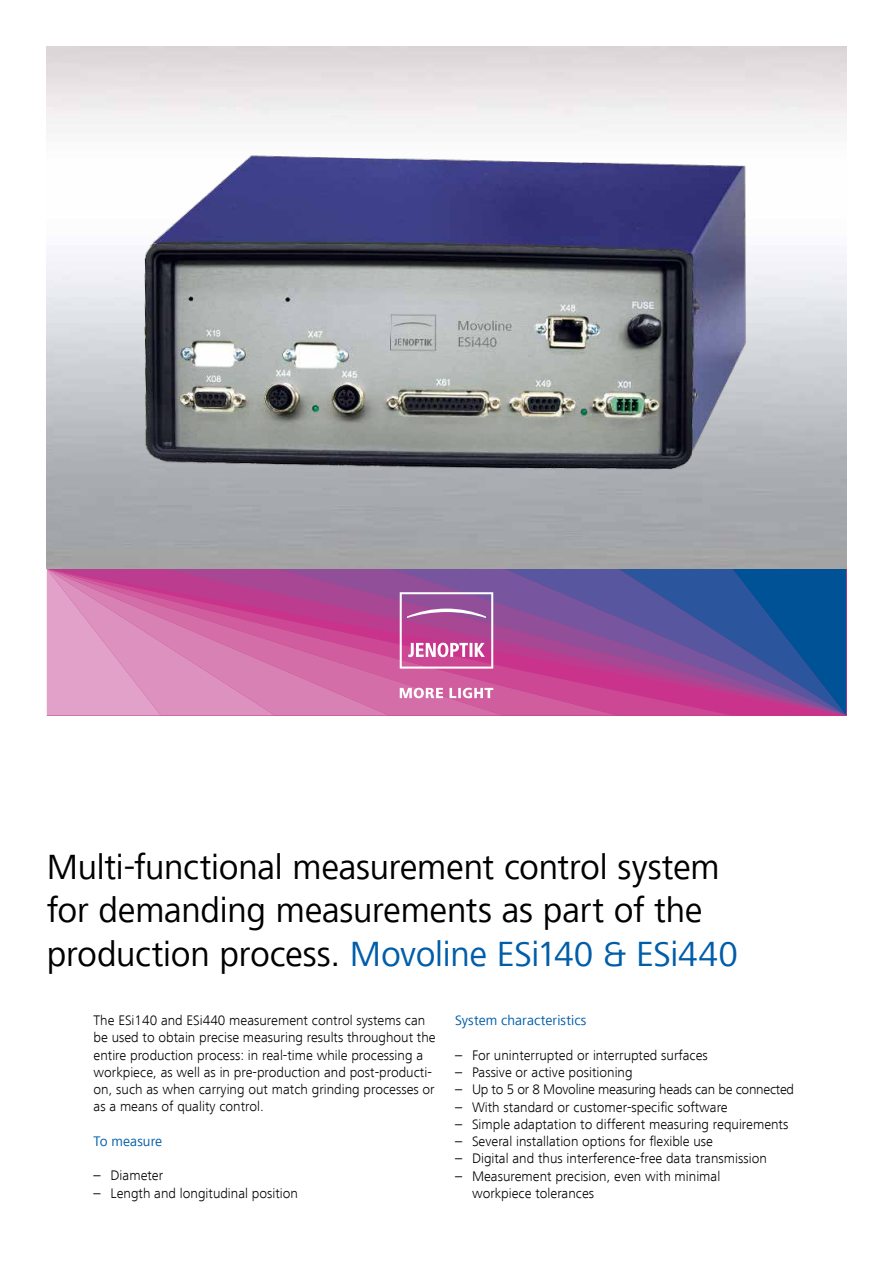
<style>
.page{position:relative;width:893px;height:1263px;background:#fff}
.page>*{position:absolute;margin:0;border:0;box-sizing:border-box;transform-origin:0 0}
.t1{font:36px/43.5px "Frutiger Next LT";letter-spacing:-.01em;color:#000}
.t2{font:300 14.25px/17.2px "Frutiger Next LT";color:#000}
.t3{font:300 14.25px "Frutiger Next LT";letter-spacing:-.02em;color:#000}
.t4{font:14.25px "Frutiger Next LT";letter-spacing:.005em;color:#005da9}
.s1{color:#005da9}
</style>
<div class="page">
<svg style="left:732px;top:569px;width:114px;height:146px;background:#2e5098"></svg>
<svg style="left:618px;top:569px;width:114px;height:146px;background:#754d99"></svg>
<svg style="left:47px;top:569px;width:571px;height:146px;background:#c065a5"></svg>
<svg style="left:400px;top:688px;width:43px;height:10px"></svg>
<svg style="left:449px;top:688px;width:44px;height:10px"></svg>
<svg style="left:400px;top:592px;width:93px;height:77px;background:#bf69a8"></svg>
<img style="left:133px;top:145px;width:627px;height:332px">
<h1 class="t1" style="left:47px;top:845px;width:693px">Multi-functional measurement control system for demanding measurements as part of the production process. <span class="s1">Movoline ESi140 &amp; ESi440</span></h1>
<p class="t2" style="left:94px;top:1012px;width:344px">The ESi140 and ESi440 measurement control systems can be used to obtain precise measuring results throughout the entire production process: in real-time while processing a workpiece, as well as in pre-production and post-producti&shy;on, such as when carrying out match grinding processes or as a means of quality control.</p>
<p class="t4" style="left:94px;top:1133px;width:70px">To measure</p>
<p class="t2" style="left:94px;top:1167px;width:71px">– Diameter</p>
<p class="t2" style="left:94px;top:1184px;width:206px">– Length and longitudinal position</p>
<p class="t4" style="left:455px;top:1012px;width:133px">System characteristics</p>
<p class="t2" style="left:455px;top:1046px;width:254px">– For uninterrupted or interrupted surfaces</p>
<p class="t2" style="left:455px;top:1064px;width:179px">– Passive or active positioning</p>
<p class="t3" style="left:455px;top:1082px;width:341px">– Up to 5 or 8 Movoline measuring heads can be connected</p>
<p class="t2" style="left:455px;top:1098px;width:274px">– With standard or customer-specific software</p>
<p class="t2" style="left:455px;top:1115px;width:335px">– Simple adaptation to different measuring requirements</p>
<p class="t2" style="left:455px;top:1133px;width:260px">– Several installation options for flexible use</p>
<p class="t2" style="left:455px;top:1150px;width:313px">– Digital and thus interference-free data transmission</p>
<p class="t2" style="left:472px;top:1167px;width:250px;text-indent:-17px">– Measurement precision, even with minimal workpiece tolerances</p>
</div>
